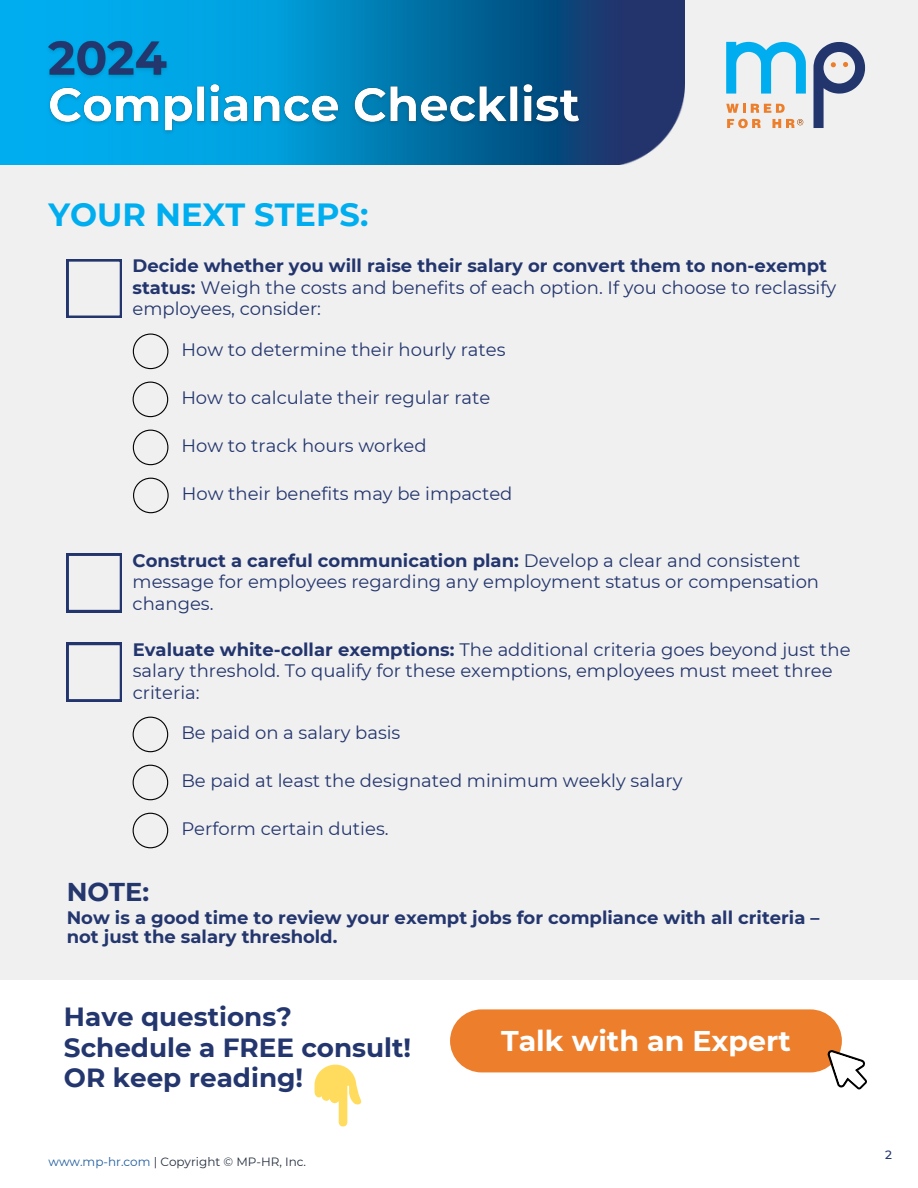
<style>
.page{position:relative;width:918px;height:1188px;background:#fff}
.page>*{position:absolute;margin:0;border:0;box-sizing:border-box;transform-origin:0 0}
.t1{font:700 32.1px "Montserrat";color:#00aeef}
.t2{font:700 28.5px "Montserrat";color:#fff}
.t3{font:700 26.25px/30.2px "Montserrat";color:#24366e}
.t4{font:700 25.8px "Montserrat";color:#24366e}
.t5{font:18px/21.3px "Montserrat";color:#23356d}
.t6{font:18px "Montserrat";color:#24366e}
.t7{font:700 18px/19.2px "Montserrat";color:#24366e}
.t8{font:12px "Montserrat";color:#252e3e}
.t9{font:500 12px "Montserrat";color:#24366e}
.s1{font-weight:700}
.s2{color:#205d9e}
</style>
<div class="page">
<div style="left:0;top:0;width:918px;height:979px;background:#f0f0f0"></div>
<svg style="left:67px;top:259px;width:55px;height:59px"></svg>
<img style="left:0;top:0;width:685px;height:164px">
<svg style="left:726px;top:42px;width:80px;height:52px"></svg>
<svg style="left:726px;top:104px;width:59px;height:9px"></svg>
<svg style="left:727px;top:119px;width:34px;height:9px"></svg>
<svg style="left:813px;top:42px;width:52px;height:86px"></svg>
<svg style="left:772px;top:119px;width:31px;height:9px"></svg>
<svg style="left:67px;top:554px;width:55px;height:58px"></svg>
<svg style="left:67px;top:643px;width:55px;height:58px"></svg>
<svg style="left:133px;top:334px;width:35px;height:35px"></svg>
<svg style="left:133px;top:382px;width:35px;height:35px"></svg>
<svg style="left:133px;top:430px;width:35px;height:35px"></svg>
<svg style="left:133px;top:478px;width:36px;height:35px"></svg>
<svg style="left:133px;top:717px;width:35px;height:35px"></svg>
<svg style="left:133px;top:765px;width:35px;height:35px"></svg>
<svg style="left:133px;top:813px;width:35px;height:35px"></svg>
<div style="left:450px;top:1009px;width:392px;height:63px;background:#ec7e2c;border-radius:32px"></div>
<svg style="left:828px;top:1050px;width:39px;height:39px"></svg>
<svg style="left:314px;top:1065px;width:48px;height:61px"></svg>
<img style="left:41px;top:31px;width:552px;height:109px">
<h6 class="t1" style="left:48px;top:194px;width:321px">YOUR NEXT STEPS:</h6>
<h6 class="t5" style="left:133px;top:255px;width:705px"><span class="s1">Decide whether you will raise their salary or convert them to non-exempt status:</span> Weigh the costs and benefits of each option. If you choose to reclassify employees, consider:</h6>
<p class="t6" style="left:182px;top:338px;width:326px">How to determine their hourly rates</p>
<h2 class="t6" style="left:181px;top:386px;width:311px">How to calculate their regular rate</h2>
<h6 class="t6" style="left:182px;top:435px;width:247px">How to track hours worked</h6>
<h6 class="t6" style="left:182px;top:483px;width:332px">How their benefits may be impacted</h6>
<h3 class="t5" style="left:133px;top:550px;width:688px"><span class="s1">Construct a careful communication plan:</span> Develop a clear and consistent message for employees regarding any employment status or compensation changes.</h3>
<h5 class="t5" style="left:133px;top:639px;width:719px"><span class="s1">Evaluate white-collar exemptions:</span> The additional criteria goes beyond just the salary threshold. To qualify for these exemptions, employees must meet three criteria:</h5>
<p class="t4" style="left:67px;top:876px;width:84px">NOTE:</p>
<h6 class="t6" style="left:181px;top:722px;width:221px">Be paid on a salary basis</h6>
<h6 class="t6" style="left:181px;top:770px;width:503px">Be paid at least the designated minimum weekly salary</h6>
<h6 class="t6" style="left:181px;top:818px;width:209px">Perform certain duties.</h6>
<h4 class="t7" style="left:67px;top:908px;width:754px">Now is a good time to review your exempt jobs for compliance with all criteria – not just the salary threshold.</h4>
<h4 class="t3" style="left:64px;top:1002px;width:349px">Have questions?<br>Schedule a FREE consult!<br>OR keep reading!</h4>
<h6 class="t8" style="left:48px;top:1154px;width:259px"><span class="s2">www.mp-hr.com</span> | Copyright © MP-HR, Inc.</h6>
<h6 class="t2" style="left:501px;top:1023px;width:291px">Talk with an Expert</h6>
<h6 class="t9" style="left:885px;top:1148px;width:8px">2</h6>
</div>
